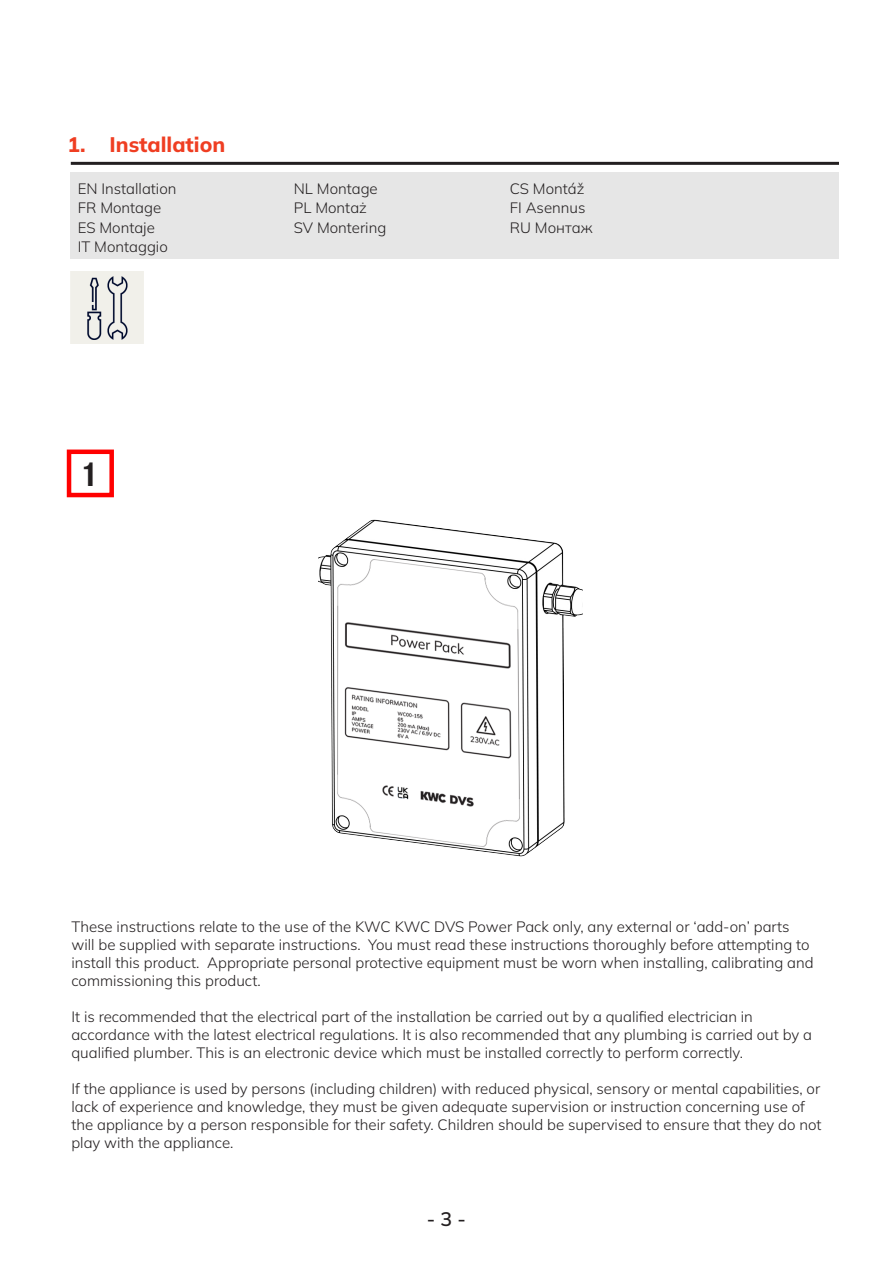
<style>
.page{position:relative;width:893px;height:1263px;background:#fff}
.page>*{position:absolute;margin:0;border:0;box-sizing:border-box;transform-origin:0 0}
.t1{font:700 36px "Corporate S";color:#231f20}
.t2{font:800 21px "Mulish";color:#ef3e22}
.t3{font:600 19.5px "Mulish";color:#231f20}
.t4{font:300 15px/18px "Mulish";color:#231f20}
</style>
<div class="page">
<img style="left:318px;top:519px;width:264px;height:338px">
<img style="left:71px;top:271px;width:73px;height:73px">
<div style="left:71px;top:172px;width:768px;height:87px;background:#e6e6e6"></div>
<hr style="left:71px;top:162px;width:768px;height:3px;background:#231f20">
<div style="left:67px;top:449px;width:47px;height:48px;border:4px solid #f00"></div>
<p class="t2" style="left:68px;top:130px;width:159px">1. Installation</p>
<p class="t4" style="left:78px;top:179px;width:100px">EN Installation</p>
<p class="t4" style="left:294px;top:179px;width:85px">NL Montage</p>
<p class="t4" style="left:510px;top:179px;width:76px">CS Montáž</p>
<p class="t4" style="left:78px;top:198px;width:85px">FR Montage</p>
<p class="t4" style="left:294px;top:198px;width:75px">PL Montaż</p>
<p class="t4" style="left:510px;top:198px;width:77px">FI Asennus</p>
<p class="t4" style="left:78px;top:218px;width:79px">ES Montaje</p>
<p class="t4" style="left:294px;top:218px;width:94px">SV Montering</p>
<p class="t4" style="left:510px;top:218px;width:84px">RU Монтаж</p>
<p class="t4" style="left:78px;top:237px;width:91px">IT Montaggio</p>
<p class="t1" style="left:78px;top:449px;width:22px">1</p>
<p class="t4" style="left:71px;top:917px;width:744px">These instructions relate to the use of the KWC KWC DVS Power Pack only, any external or ‘add-on’ parts will be supplied with separate instructions. You must read these instructions thoroughly before attempting to install this product. Appropriate personal protective equipment must be worn when installing, calibrating and commissioning this product.</p>
<p class="t4" style="left:71px;top:1007px;width:742px">It is recommended that the electrical part of the installation be carried out by a qualified electrician in accordance with the latest electrical regulations. It is also recommended that any plumbing is carried out by a qualified plumber. This is an electronic device which must be installed correctly to perform correctly.</p>
<p class="t4" style="left:71px;top:1079px;width:752px">If the appliance is used by persons (including children) with reduced physical, sensory or mental capabilities, or lack of experience and knowledge, they must be given adequate supervision or instruction concerning use of the appliance by a person responsible for their safety. Children should be supervised to ensure that they do not play with the appliance.</p>
<h3 class="t3" style="left:427px;top:1206px;width:41px">- 3 -</h3>
</div>
